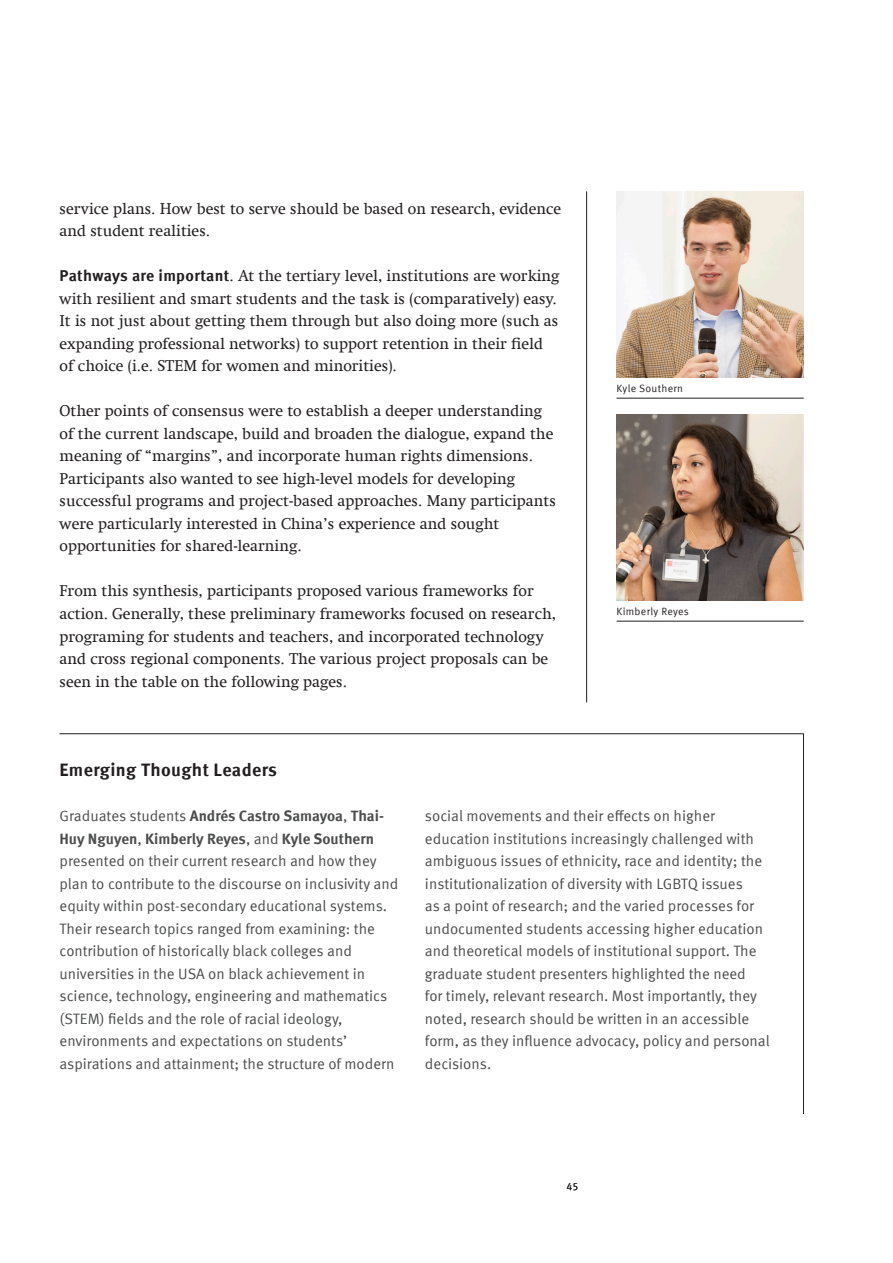
<style>
.page{position:relative;width:893px;height:1263px;background:#fff}
.page>*{position:absolute;margin:0;border:0;box-sizing:border-box;transform-origin:0 0}
.t1{font:700 18px "Meta Offc";letter-spacing:.02em;color:#231f20}
.t2{font:15.75px/22.5px "Swift Com";color:#231f20}
.t3{font:15px/22.5px "Meta Offc Norm";color:#4b4c4d}
.t4{font:10.5px "Meta Offc Norm";letter-spacing:.03em;color:#231f20}
.s1{font-family:"Meta Offc";font-weight:700}
</style>
<div class="page">
<hr style="left:586px;top:191px;width:1px;height:511px;background:#231f20">
<hr style="left:617px;top:398px;width:187px;height:1px;background:#231f20">
<hr style="left:60px;top:733px;width:743px;height:1px;background:#231f20">
<hr style="left:803px;top:733px;width:1px;height:381px;background:#231f20">
<hr style="left:617px;top:621px;width:187px;height:1px;background:#231f20">
<img style="left:617px;top:191px;width:187px;height:186px">
<img style="left:617px;top:414px;width:187px;height:186px">
<p class="t2" style="left:60px;top:197px;width:503px">service plans. How best to serve should be based on research, evidence and student realities.</p>
<p class="t2" style="left:60px;top:265px;width:502px"><span class="s1">Pathways are important</span>. At the tertiary level, institutions are working with resilient and smart students and the task is (comparatively) easy.<br>It is not just about getting them through but also doing more (such as expanding professional networks) to support retention in their field of choice (i.e. STEM for women and minorities).</p>
<p class="t2" style="left:60px;top:400px;width:498px">Other points of consensus were to establish a deeper understanding of the current landscape, build and broaden the dialogue, expand the meaning of “margins”, and incorporate human rights dimensions.<br>Participants also wanted to see high-level models for developing successful programs and project-based approaches. Many participants were particularly interested in China’s experience and sought opportunities for shared-learning.</p>
<p class="t2" style="left:60px;top:580px;width:498px">From this synthesis, participants proposed various frameworks for action. Generally, these preliminary frameworks focused on research, programing for students and teachers, and incorporated technology and cross regional components. The various project proposals can be seen in the table on the following pages.</p>
<p class="t4" style="left:617px;top:382px;width:68px">Kyle Southern</p>
<p class="t4" style="left:617px;top:605px;width:74px">Kimberly Reyes</p>
<h3 class="t1" style="left:60px;top:759px;width:219px">Emerging Thought Leaders</h3>
<p class="t3" style="left:60px;top:805px;width:340px">Graduates students <span class="s1">Andrés Castro Samayoa</span>, <span class="s1">Thai-Huy Nguyen</span>, <span class="s1">Kimberly Reyes</span>, and <span class="s1">Kyle Southern </span>presented on their current research and how they plan to contribute to the discourse on inclusivity and equity within post-secondary educational systems.<br>Their research topics ranged from examining: the contribution of historically black colleges and universities in the USA on black achievement in science, technology, engineering and mathematics (STEM) fields and the role of racial ideology, environments and expectations on students’ aspirations and attainment; the structure of modern</p>
<p class="t3" style="left:425px;top:805px;width:346px">social movements and their effects on higher education institutions increasingly challenged with ambiguous issues of ethnicity, race and identity; the institutionalization of diversity with LGBTQ issues<br>as a point of research; and the varied processes for undocumented students accessing higher education and theoretical models of institutional support. The graduate student presenters highlighted the need<br>for timely, relevant research. Most importantly, they noted, research should be written in an accessible form, as they influence advocacy, policy and personal decisions.</p>
<p class="t4" style="left:566px;top:1181px;width:13px">45</p>
</div>
